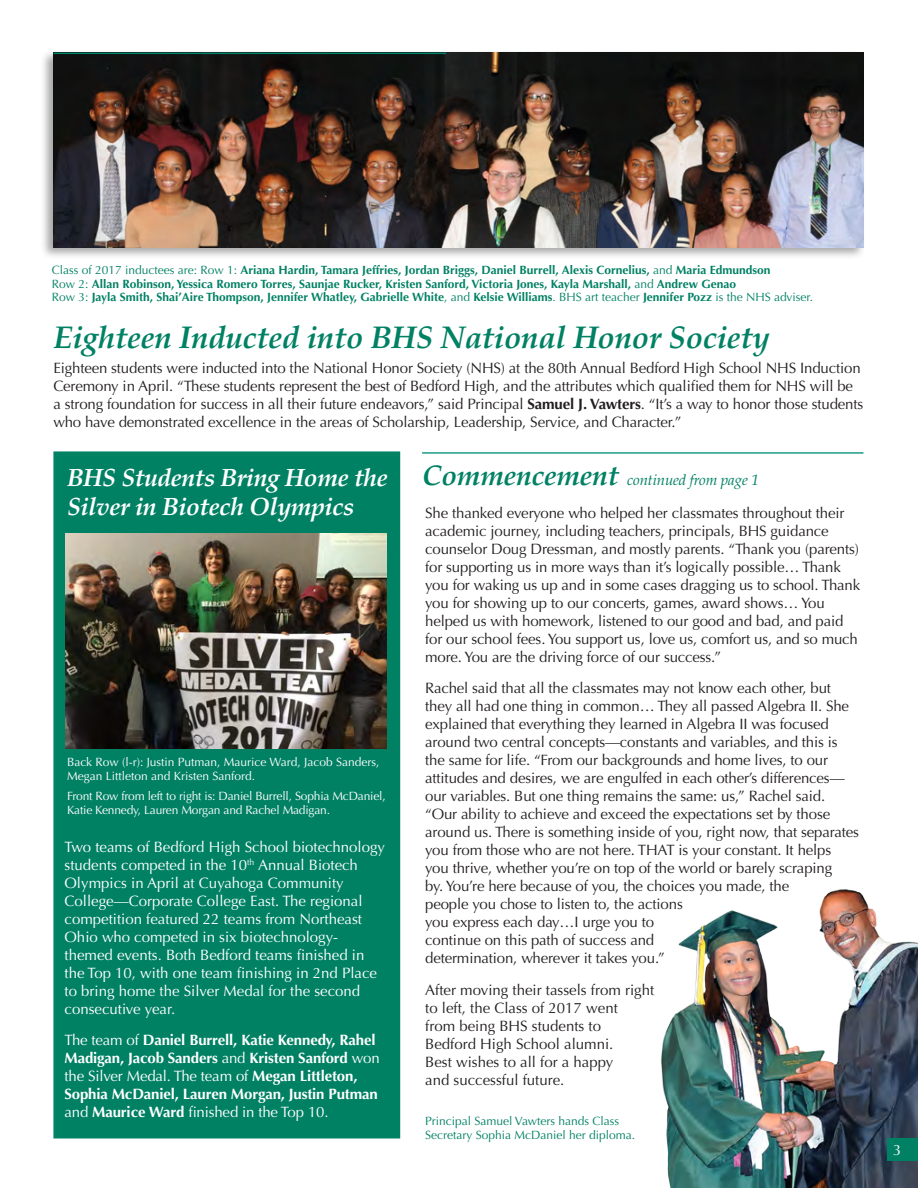
<style>
.page{position:relative;width:918px;height:1188px;background:#fff}
.page>*{position:absolute;margin:0;border:0;box-sizing:border-box;transform-origin:0 0}
.t1{font:italic 700 31.5px "Palatino";letter-spacing:-.01em;color:#008164}
.t2{font:italic 700 25.05px/28.8px "Palatino";letter-spacing:-.02em;color:#fff}
.t3{font:15px/18px "Optima";letter-spacing:-.01em;color:#231f20}
.t4{font:15px/18px "Optima";color:#fff}
.t5{font:700 15px/18px "Optima";letter-spacing:-.01em;color:#fff}
.t6{font:italic 15px "Palatino";letter-spacing:-.01em;color:#008164}
.t7{font:700 12px/13.5px "Optima";color:#008164}
.t8{font:12px/13.5px "Optima";letter-spacing:-.015em;color:#fff}
.t9{font:12px/13.5px "Optima";color:#008164}
.s1{font-weight:400}
.s2{font-weight:700}
.s3{font-weight:700;font-size:28.5px}
</style>
<div class="page">
<div style="left:40px;top:49px;width:826px;height:211px;background:#231f20;opacity:.4"></div>
<img style="left:53px;top:53px;width:810px;height:194px">
<hr style="left:53px;top:53px;width:393px;height:1px;background:#008164">
<img style="left:661px;top:889px;width:257px;height:299px">
<div style="left:887px;top:1138px;width:31px;height:23px;background:#008164"></div>
<div style="left:53px;top:451px;width:347px;height:687px;background:#008164;border:2px solid #008164"></div>
<img style="left:66px;top:533px;width:321px;height:215px">
<hr style="left:422px;top:452px;width:441px;height:2px;background:#1d9c87">
<p class="t7" style="left:52px;top:264px;width:763px"><span class="s1">Class of 2017 inductees are: Row 1:</span> Ariana Hardin, Tamara Jeffries, Jordan Briggs, Daniel Burrell, Alexis Cornelius, <span class="s1">and</span> Maria Edmundson<br><span class="s1">Row 2:</span> Allan Robinson, Yessica Romero Torres, Saunjae Rucker, Kristen Sanford, Victoria Jones, Kayla Marshall, <span class="s1">and</span> Andrew Genao<br><span class="s1">Row 3:</span> Jayla Smith, Shai’Aire Thompson, Jennifer Whatley, Gabrielle White<span class="s1">, and</span> Kelsie Williams<span class="s1">. BHS art teacher</span> Jennifer Pozz <span class="s1">is the NHS adviser.</span></p>
<h1 class="t1" style="left:53px;top:319px;width:718px">Eighteen Inducted into BHS National Honor Society</h1>
<p class="t3" style="left:53px;top:359px;width:811px">Eighteen students were inducted into the National Honor Society (NHS) at the 80th Annual Bedford High School NHS Induction Ceremony in April. “These students represent the best of Bedford High, and the attributes which qualified them for NHS will be a strong foundation for success in all their future endeavors,” said Principal <span class="s2">Samuel J. Vawters</span>. “It’s a way to honor those students who have demonstrated excellence in the areas of Scholarship, Leadership, Service, and Character.”</p>
<p class="t6" style="left:422px;top:472px;width:338px"><span class="s3">Commencement</span> continued from page 1</p>
<h2 class="t2" style="left:67px;top:463px;width:322px">BHS Students Bring Home the<br>Silver in Biotech Olympics</h2>
<p class="t3" style="left:425px;top:504px;width:437px">She thanked everyone who helped her classmates throughout their academic journey, including teachers, principals, BHS guidance counselor Doug Dressman, and mostly parents. “Thank you (parents) for supporting us in more ways than it’s logically possible… Thank you for waking us up and in some cases dragging us to school. Thank you for showing up to our concerts, games, award shows… You helped us with homework, listened to our good and bad, and paid for our school fees. You support us, love us, comfort us, and so much more. You are the driving force of our success.”</p>
<p class="t3" style="left:425px;top:680px;width:435px">Rachel said that all the classmates may not know each other, but they all had one thing in common… They all passed Algebra II. She explained that everything they learned in Algebra II was focused around two central concepts—constants and variables, and this is the same for life. “From our backgrounds and home lives, to our attitudes and desires, we are engulfed in each other’s differences— our variables. But one thing remains the same: us,” Rachel said. “Our ability to achieve and exceed the expectations set by those around us. There is something inside of you, right now, that separates you from those who are not here. THAT is your constant. It helps<br>you thrive, whether you’re on top of the world or barely scraping<br>by. You’re here because of you, the choices you made, the<br>people you chose to listen to, the actions<br>you express each day…I urge you to<br>continue on this path of success and<br>determination, wherever it takes you.”</p>
<p class="t3" style="left:425px;top:981px;width:231px">After moving their tassels from right to left, the Class of 2017 went<br>from being BHS students to<br>Bedford High School alumni.<br>Best wishes to all for a happy<br>and successful future.</p>
<p class="t8" style="left:67px;top:756px;width:314px">Back Row (l-r): Justin Putman, Maurice Ward, Jacob Sanders,<br>Megan Littleton and Kristen Sanford.</p>
<p class="t8" style="left:67px;top:789px;width:320px">Front Row from left to right is: Daniel Burrell, Sophia McDaniel,<br>Katie Kennedy, Lauren Morgan and Rachel Madigan.</p>
<p class="t4" style="left:64px;top:838px;width:322px">Two teams of Bedford High School biotechnology students competed in the 10<sup>th</sup> Annual Biotech Olympics in April at Cuyahoga Community College—Corporate College East. The regional competition featured 22 teams from Northeast Ohio who competed in six biotechnology&shy;themed events. Both Bedford teams finished in the Top 10, with one team finishing in 2nd Place to bring home the Silver Medal for the second consecutive year.</p>
<p class="t5" style="left:65px;top:1031px;width:317px"><span class="s1">The team of</span> Daniel Burrell, Katie Kennedy, Rahel Madigan, Jacob Sanders <span class="s1">and</span> Kristen Sanford <span class="s1">won the Silver Medal. The team of</span> Megan Littleton, Sophia McDaniel, Lauren Morgan, Justin Putman <span class="s1">and</span> Maurice Ward <span class="s1">finished in the Top 10.</span></p>
<p class="t9" style="left:425px;top:1115px;width:212px">Principal Samuel Vawters hands Class<br>Secretary Sophia McDaniel her diploma.</p>
<p class="t4" style="left:893px;top:1141px;width:10px">3</p>
</div>
